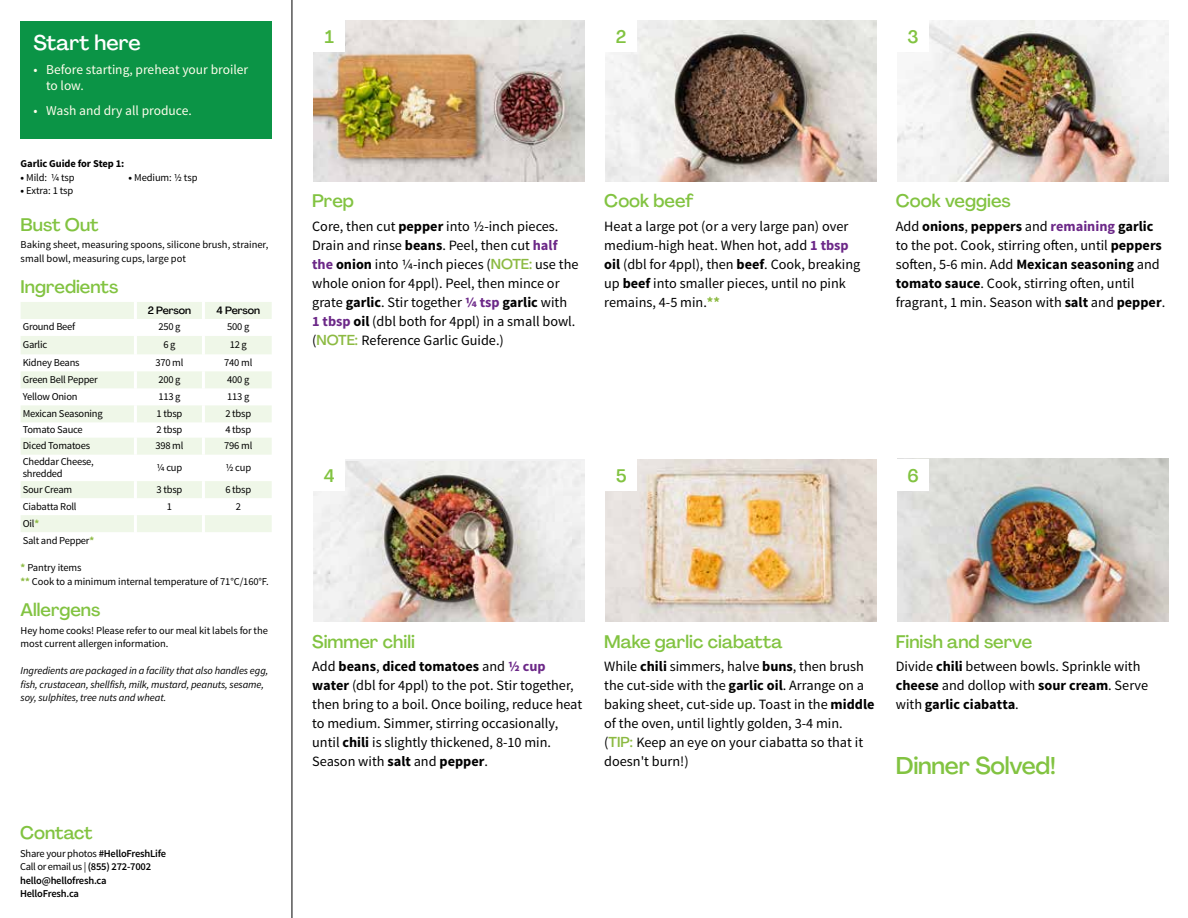
<style>
.page{position:relative;width:1188px;height:918px;background:#fff}
.page>*{position:absolute;margin:0;border:0;box-sizing:border-box;transform-origin:0 0}
.t1{font:500 24px "Agrandir";letter-spacing:-.01em;color:#82c341}
.t2{font:500 21px "Agrandir";color:#fff}
.t3{font:500 18px "Agrandir";color:#82c341}
.t4{font:14.25px/19px "Source Sans Pro";color:#000}
.t5{font:13.5px/16.2px "Source Sans Pro";color:#fffdec}
.t6{font:10.5px/13.5px "Source Sans Pro";letter-spacing:-.02em;color:#000}
.t7{font:italic 10.5px/13.5px "Source Sans Pro";letter-spacing:-.01em;color:#000}
.t8{font:600 10.5px/13.5px "Source Sans Pro";letter-spacing:-.02em;color:#000}
.t9{font:10.5px/13.5px "Source Sans Pro";color:#000}
.t10{font:700 10.5px "Source Sans Pro";letter-spacing:-.01em;color:#000}
.t11{font:500 10.5px "Agrandir";letter-spacing:-.01em;color:#000}
.s1{font-weight:700}
.s2{font-weight:700;color:#8cba42}
.s3{font-weight:400}
.s4{font-weight:700;color:#6c2888}
.s5{font-family:"Agrandir";font-weight:500;color:#8cba42}
</style>
<div class="page">
<hr style="left:292px;top:0;width:1px;height:918px;background:#000">
<svg style="left:21px;top:302px;width:251px;height:230px;fill:#f0f7e9"></svg>
<hr style="left:134px;top:302px;width:3px;height:17px;background:#fff">
<hr style="left:202px;top:302px;width:3px;height:17px;background:#fff">
<hr style="left:134px;top:319px;width:3px;height:17px;background:#fff">
<hr style="left:202px;top:319px;width:3px;height:17px;background:#fff">
<hr style="left:134px;top:336px;width:3px;height:18px;background:#fff">
<hr style="left:202px;top:336px;width:3px;height:18px;background:#fff">
<hr style="left:134px;top:354px;width:3px;height:17px;background:#fff">
<hr style="left:202px;top:354px;width:3px;height:17px;background:#fff">
<hr style="left:134px;top:371px;width:3px;height:17px;background:#fff">
<hr style="left:202px;top:371px;width:3px;height:17px;background:#fff">
<hr style="left:134px;top:388px;width:3px;height:17px;background:#fff">
<hr style="left:202px;top:388px;width:3px;height:17px;background:#fff">
<hr style="left:134px;top:405px;width:3px;height:17px;background:#fff">
<hr style="left:202px;top:405px;width:3px;height:17px;background:#fff">
<hr style="left:134px;top:422px;width:3px;height:16px;background:#fff">
<hr style="left:202px;top:422px;width:3px;height:16px;background:#fff">
<hr style="left:134px;top:438px;width:3px;height:17px;background:#fff">
<hr style="left:202px;top:438px;width:3px;height:17px;background:#fff">
<hr style="left:134px;top:455px;width:3px;height:26px;background:#fff">
<hr style="left:202px;top:455px;width:3px;height:26px;background:#fff">
<hr style="left:134px;top:481px;width:3px;height:17px;background:#fff">
<hr style="left:202px;top:481px;width:3px;height:17px;background:#fff">
<hr style="left:134px;top:498px;width:3px;height:17px;background:#fff">
<hr style="left:202px;top:498px;width:3px;height:17px;background:#fff">
<hr style="left:134px;top:515px;width:3px;height:17px;background:#fff">
<hr style="left:202px;top:515px;width:3px;height:17px;background:#fff">
<div style="left:21px;top:21px;width:251px;height:117px;background:#0b9446"></div>
<img style="left:313px;top:462px;width:272px;height:159px">
<div style="left:313px;top:459px;width:32px;height:32px;background:#fff"></div>
<img style="left:605px;top:459px;width:272px;height:162px">
<div style="left:605px;top:459px;width:32px;height:32px;background:#fff"></div>
<img style="left:897px;top:459px;width:272px;height:162px">
<div style="left:897px;top:459px;width:32px;height:32px;background:#fff"></div>
<img style="left:313px;top:20px;width:272px;height:161px">
<div style="left:313px;top:20px;width:32px;height:32px;background:#fff"></div>
<img style="left:605px;top:20px;width:272px;height:161px">
<div style="left:605px;top:20px;width:32px;height:32px;background:#fff"></div>
<img style="left:897px;top:20px;width:272px;height:161px">
<div style="left:897px;top:20px;width:32px;height:32px;background:#fff"></div>
<h2 class="t2" style="left:33px;top:29px;width:109px">Start here</h2>
<p class="t5" style="left:46px;top:62px;width:204px;text-indent:-13px">• Before starting, preheat your broiler to low.</p>
<p class="t5" style="left:33px;top:103px;width:160px">• Wash and dry all produce.</p>
<p class="t10" style="left:21px;top:157px;width:105px">Garlic Guide for Step 1:</p>
<p class="t6" style="left:21px;top:171px;width:56px"><span class="s1">•</span> Mild: 1/4 tsp</p>
<p class="t6" style="left:129px;top:171px;width:70px"><span class="s1">•</span> Medium: 1/2 tsp</p>
<p class="t6" style="left:21px;top:184px;width:54px"><span class="s1">•</span> Extra: 1 tsp</p>
<p class="t3" style="left:21px;top:213px;width:80px">Bust Out</p>
<p class="t9" style="left:21px;top:238px;width:249px">Baking sheet, measuring spoons, silicone brush, strainer, small bowl, measuring cups, large pot</p>
<p class="t3" style="left:21px;top:276px;width:99px">Ingredients</p>
<p class="t11" style="left:148px;top:303px;width:45px">2 Person</p>
<p class="t11" style="left:217px;top:303px;width:45px">4 Person</p>
<p class="t6" style="left:23px;top:320px;width:54px">Ground Beef</p>
<p class="t6" style="left:158px;top:320px;width:24px">250 g</p>
<p class="t6" style="left:227px;top:320px;width:24px">500 g</p>
<p class="t6" style="left:23px;top:338px;width:26px">Garlic</p>
<p class="t6" style="left:163px;top:338px;width:14px">6 g</p>
<p class="t6" style="left:230px;top:338px;width:19px">12 g</p>
<p class="t6" style="left:23px;top:356px;width:58px">Kidney Beans</p>
<p class="t6" style="left:155px;top:356px;width:30px">370 ml</p>
<p class="t6" style="left:224px;top:356px;width:30px">740 ml</p>
<p class="t6" style="left:23px;top:373px;width:77px">Green Bell Pepper</p>
<p class="t6" style="left:158px;top:373px;width:24px">200 g</p>
<p class="t6" style="left:227px;top:373px;width:24px">400 g</p>
<p class="t6" style="left:23px;top:390px;width:56px">Yellow Onion</p>
<p class="t6" style="left:158px;top:390px;width:24px">113 g</p>
<p class="t6" style="left:227px;top:390px;width:24px">113 g</p>
<p class="t6" style="left:23px;top:407px;width:82px">Mexican Seasoning</p>
<p class="t6" style="left:157px;top:407px;width:27px">1 tbsp</p>
<p class="t6" style="left:225px;top:407px;width:27px">2 tbsp</p>
<p class="t6" style="left:23px;top:423px;width:62px">Tomato Sauce</p>
<p class="t6" style="left:157px;top:423px;width:27px">2 tbsp</p>
<p class="t6" style="left:225px;top:423px;width:27px">4 tbsp</p>
<p class="t6" style="left:23px;top:439px;width:69px">Diced Tomatoes</p>
<p class="t6" style="left:155px;top:439px;width:30px">398 ml</p>
<p class="t6" style="left:224px;top:439px;width:30px">796 ml</p>
<p class="t6" style="left:23px;top:456px;width:73px;line-height:12px">Cheddar Cheese, shredded</p>
<p class="t6" style="left:157px;top:461px;width:27px">1/4 cup</p>
<p class="t6" style="left:225px;top:461px;width:27px">1/2 cup</p>
<p class="t6" style="left:23px;top:483px;width:51px">Sour Cream</p>
<p class="t6" style="left:157px;top:483px;width:27px">3 tbsp</p>
<p class="t6" style="left:225px;top:483px;width:27px">6 tbsp</p>
<p class="t6" style="left:23px;top:500px;width:55px">Ciabatta Roll</p>
<p class="t6" style="left:167px;top:500px;width:7px">1</p>
<p class="t6" style="left:236px;top:500px;width:7px">2</p>
<p class="t6" style="left:23px;top:515px;width:73px;line-height:17px">Oil<span class="s2">*<br></span>Salt and Pepper<span class="s2">*</span></p>
<p class="t6" style="left:21px;top:561px;width:250px"><span class="s2">*</span> Pantry items<br><span class="s2">**</span> Cook to a minimum internal temperature of 71°C/160°F.</p>
<p class="t3" style="left:21px;top:599px;width:81px">Allergens</p>
<p class="t6" style="left:21px;top:624px;width:249px">Hey home cooks! Please refer to our meal kit labels for the most current allergen information.</p>
<p class="t7" style="left:21px;top:664px;width:249px">Ingredients are packaged in a facility that also handles egg, fish, crustacean, shellfish, milk, mustard, peanuts, sesame, soy, sulphites, tree nuts and wheat.</p>
<p class="t3" style="left:20px;top:822px;width:74px">Contact</p>
<p class="t8" style="left:20px;top:847px;width:147px"><span class="s3">Share your photos</span> #HelloFreshLife<br><span class="s3">Call or email us |</span> (855) 272-7002 hello@hellofresh.ca<br>HelloFresh.ca</p>
<p class="t3" style="left:325px;top:26px;width:11px">1</p>
<p class="t3" style="left:616px;top:25px;width:12px">2</p>
<p class="t3" style="left:908px;top:25px;width:13px">3</p>
<p class="t3" style="left:312px;top:190px;width:43px">Prep</p>
<p class="t4" style="left:312px;top:217px;width:268px">Core, then cut <span class="s1">pepper</span> into 1/2-inch pieces.<br>Drain and rinse <span class="s1">beans</span>. Peel, then cut <span class="s4">half the</span> <span class="s1">onion</span> into 1/4-inch pieces (<span class="s5">NOTE:</span> use the whole onion for 4ppl). Peel, then mince or grate <span class="s1">garlic</span>. Stir together <span class="s4">1/4 tsp</span> <span class="s1">garlic</span> with<br><span class="s4">1 tbsp</span> <span class="s1">oil</span> (dbl both for 4ppl) in a small bowl. (<span class="s5">NOTE:</span> Reference Garlic Guide.)</p>
<p class="t3" style="left:604px;top:190px;width:91px">Cook beef</p>
<p class="t4" style="left:604px;top:217px;width:258px">Heat a large pot (or a very large pan) over medium-high heat. When hot, add <span class="s4">1 tbsp </span><span class="s1">oil</span> (dbl for 4ppl), then <span class="s1">beef</span>. Cook, breaking up <span class="s1">beef</span> into smaller pieces, until no pink remains, 4-5 min.<span class="s2">**</span></p>
<p class="t3" style="left:896px;top:190px;width:116px">Cook veggies</p>
<p class="t4" style="left:896px;top:217px;width:271px">Add <span class="s1">onions</span>, <span class="s1">peppers</span> and <span class="s4">remaining</span> <span class="s1">garlic </span>to the pot. Cook, stirring often, until <span class="s1">peppers </span>soften, 5-6 min. Add <span class="s1">Mexican seasoning</span> and <span class="s1">tomato sauce</span>. Cook, stirring often, until fragrant, 1 min. Season with <span class="s1">salt</span> and <span class="s1">pepper</span>.</p>
<p class="t3" style="left:324px;top:465px;width:12px">4</p>
<p class="t3" style="left:616px;top:465px;width:12px">5</p>
<p class="t3" style="left:907px;top:464px;width:13px">6</p>
<p class="t3" style="left:312px;top:630px;width:104px">Simmer chili</p>
<p class="t4" style="left:312px;top:657px;width:272px">Add <span class="s1">beans</span>, <span class="s1">diced tomatoes</span> and <span class="s4">1/2 cup </span><span class="s1">water</span> (dbl for 4ppl) to the pot. Stir together, then bring to a boil. Once boiling, reduce heat to medium. Simmer, stirring occasionally, until <span class="s1">chili</span> is slightly thickened, 8-10 min.<br>Season with <span class="s1">salt</span> and <span class="s1">pepper</span>.</p>
<p class="t3" style="left:604px;top:630px;width:180px">Make garlic ciabatta</p>
<p class="t4" style="left:604px;top:657px;width:272px">While <span class="s1">chili</span> simmers, halve <span class="s1">buns</span>, then brush the cut-side with the <span class="s1">garlic oil</span>. Arrange on a baking sheet, cut-side up. Toast in the <span class="s1">middle </span>of the oven, until lightly golden, 3-4 min. (<span class="s5">TIP:</span> Keep an eye on your ciabatta so that it doesn't burn!)</p>
<p class="t3" style="left:896px;top:630px;width:138px">Finish and serve</p>
<p class="t4" style="left:896px;top:657px;width:254px">Divide <span class="s1">chili</span> between bowls. Sprinkle with <span class="s1">cheese</span> and dollop with <span class="s1">sour cream</span>. Serve with <span class="s1">garlic ciabatta</span>.</p>
<h1 class="t1" style="left:896px;top:751px;width:162px">Dinner Solved!</h1>
</div>
